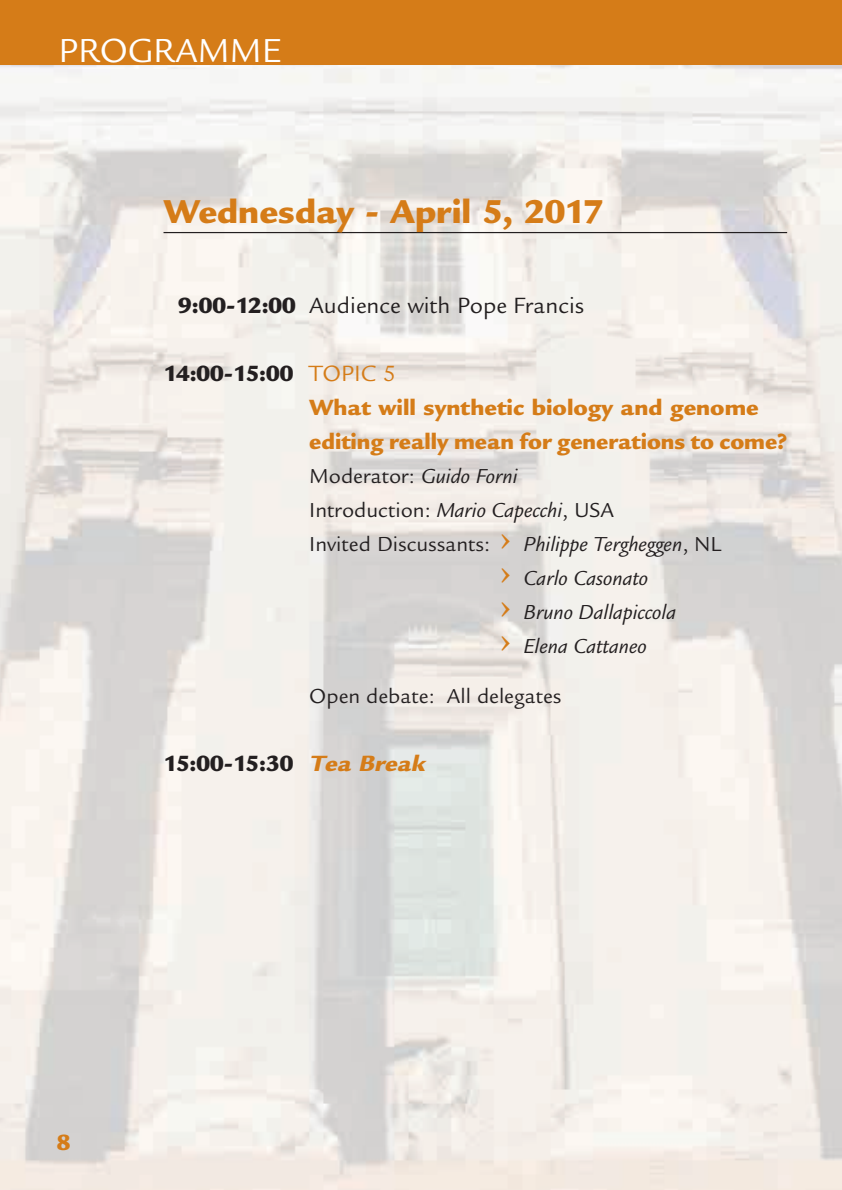
<style>
.page{position:relative;width:842px;height:1190px;background:#fff}
.page>*{position:absolute;margin:0;border:0;box-sizing:border-box;transform-origin:0 0}
.t1{font:36.2px "Legacy Sans";color:#fff}
.t2{font:900 36px "Legacy Sans";color:#d57c18}
.t3{font:900 24px/34px "Legacy Sans";color:#d57c18}
.t4{font:24px "Legacy Sans";color:#231f20}
.t5{font:900 24px "Legacy Sans";letter-spacing:-.025em;color:#231f20}
.t6{font:22px "Legacy Sans";color:#231f20}
.t7{font:italic 22px "Legacy Sans";color:#231f20}
.s1{font-weight:900}
.s2{color:#231f20}
.s3{font-weight:400}
.s4{font-style:italic}
.s5{font-size:40px;color:#d57c18}
.s6{font-style:normal;font-size:40px;color:#d57c18}
.s7{font-style:italic;color:#d57c18}
</style>
<div class="page">
<img style="left:0;top:64px;width:842px;height:1126px">
<hr style="left:164px;top:232px;width:623px;height:1px;background:#231f20">
<div style="left:0;top:0;width:842px;height:64px;background:#d57c18"></div>
<h1 class="t1" style="left:59px;top:37px;width:224px">PROGRAMME</h1>
<h2 class="t2" style="left:164px;top:198px;width:441px">Wednesday - April 5, 2017</h2>
<p class="t4" style="left:178px;top:296px;width:407px"><span class="s1">9:00-12:00</span> Audience with Pope Francis</p>
<p class="t3" style="left:309px;top:359px;width:479px;text-indent:-146px"><span class="s2">14:00-15:00</span> <span class="s3">TOPIC 5<br></span>What will synthetic biology and genome editing really mean for generations to come?</p>
<p class="t6" style="left:309px;top:468px;width:210px">Moderator: <span class="s4">Guido Forni</span></p>
<p class="t6" style="left:309px;top:502px;width:306px">Introduction: <span class="s4">Mario Capecchi</span>, USA</p>
<p class="t6" style="left:309px;top:536px;width:413px">Invited Discussants: <span class="s5">›</span> <span class="s4">Philippe Tergheggen</span>, NL</p>
<p class="t7" style="left:500px;top:570px;width:150px"><span class="s6">›</span> Carlo Casonato</p>
<p class="t7" style="left:500px;top:604px;width:178px"><span class="s6">›</span> Bruno Dallapiccola</p>
<p class="t7" style="left:500px;top:638px;width:149px"><span class="s6">›</span> Elena Cattaneo</p>
<p class="t6" style="left:309px;top:688px;width:254px">Open debate: All delegates</p>
<p class="t5" style="left:164px;top:755px;width:263px">15:00-15:30 <span class="s7">Tea Break</span></p>
<p class="t3" style="left:57px;top:1128px;width:15px">8</p>
</div>
